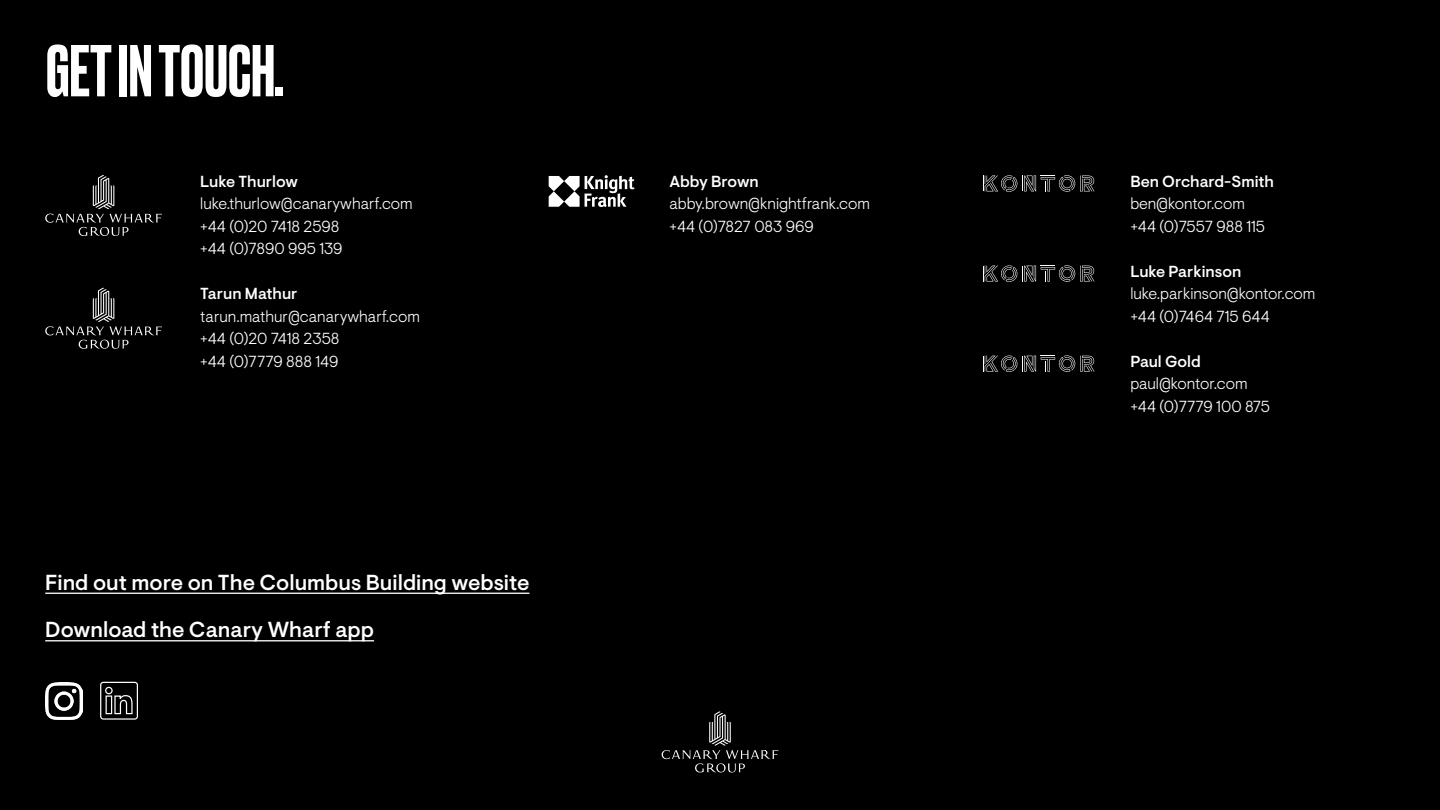
<style>
.page{position:relative;width:1440px;height:810px;background:#000}
.page>*{position:absolute;margin:0;border:0;box-sizing:border-box;transform-origin:0 0}
.yetouQParagraph_Style_2{font:500 69px "Druk";color:#fff}
.Heading{font:500 21.75px "Visuelt";color:#fff}
.Heading-2{font:300 16px "Visuelt";color:#fff}
.Heading-3{font:500 16px "Visuelt";color:#fff}
</style>
<div class="page">
<svg style="left:662px;top:711px;width:116px;height:62px"></svg>
<hr style="left:45px;top:593px;width:484px;height:1px;background:#fff">
<hr style="left:45px;top:640px;width:329px;height:1px;background:#fff">
<img style="left:45px;top:682px;width:38px;height:38px">
<svg style="left:100px;top:681px;width:38px;height:39px"></svg>
<svg style="left:45px;top:175px;width:117px;height:61px"></svg>
<svg style="left:45px;top:288px;width:117px;height:61px"></svg>
<svg style="left:549px;top:175px;width:85px;height:32px"></svg>
<svg style="left:983px;top:175px;width:112px;height:17px"></svg>
<svg style="left:983px;top:265px;width:112px;height:17px"></svg>
<svg style="left:983px;top:355px;width:112px;height:17px"></svg>
<p class="yetouQParagraph_Style_2" style="left:46px;top:24px;width:239px">GET IN TOUCH.</p>
<p class="Heading-3" style="left:200px;top:172px;width:99px">Luke Thurlow</p>
<p class="Heading-2" style="left:200px;top:194px;width:214px">luke.thurlow@canarywharf.com</p>
<p class="Heading-2" style="left:200px;top:217px;width:141px">+44 (0)20 7418 2598</p>
<p class="Heading-2" style="left:200px;top:239px;width:144px">+44 (0)7890 995 139</p>
<p class="Heading-3" style="left:200px;top:284px;width:99px">Tarun Mathur</p>
<p class="Heading-2" style="left:200px;top:307px;width:221px">tarun.mathur@canarywharf.com</p>
<p class="Heading-2" style="left:200px;top:329px;width:141px">+44 (0)20 7418 2358</p>
<p class="Heading-2" style="left:200px;top:352px;width:140px">+44 (0)7779 888 149</p>
<p class="Heading" style="left:45px;top:569px;width:486px">Find out more on The Columbus Building website</p>
<p class="Heading" style="left:45px;top:617px;width:330px">Download the Canary Wharf app</p>
<p class="Heading-3" style="left:669px;top:172px;width:91px">Abby Brown</p>
<p class="Heading-2" style="left:669px;top:194px;width:202px">abby.brown@knightfrank.com</p>
<p class="Heading-2" style="left:669px;top:217px;width:146px">+44 (0)7827 083 969</p>
<p class="Heading-3" style="left:1130px;top:172px;width:145px">Ben Orchard-Smith</p>
<p class="Heading-2" style="left:1130px;top:194px;width:116px">ben@kontor.com</p>
<p class="Heading-2" style="left:1130px;top:217px;width:136px">+44 (0)7557 988 115</p>
<p class="Heading-3" style="left:1130px;top:262px;width:112px">Luke Parkinson</p>
<p class="Heading-2" style="left:1130px;top:284px;width:187px">luke.parkinson@kontor.com</p>
<p class="Heading-2" style="left:1130px;top:307px;width:141px">+44 (0)7464 715 644</p>
<p class="Heading-3" style="left:1130px;top:352px;width:72px">Paul Gold</p>
<p class="Heading-2" style="left:1130px;top:374px;width:119px">paul@kontor.com</p>
<p class="Heading-2" style="left:1130px;top:397px;width:141px">+44 (0)7779 100 875</p>
</div>
